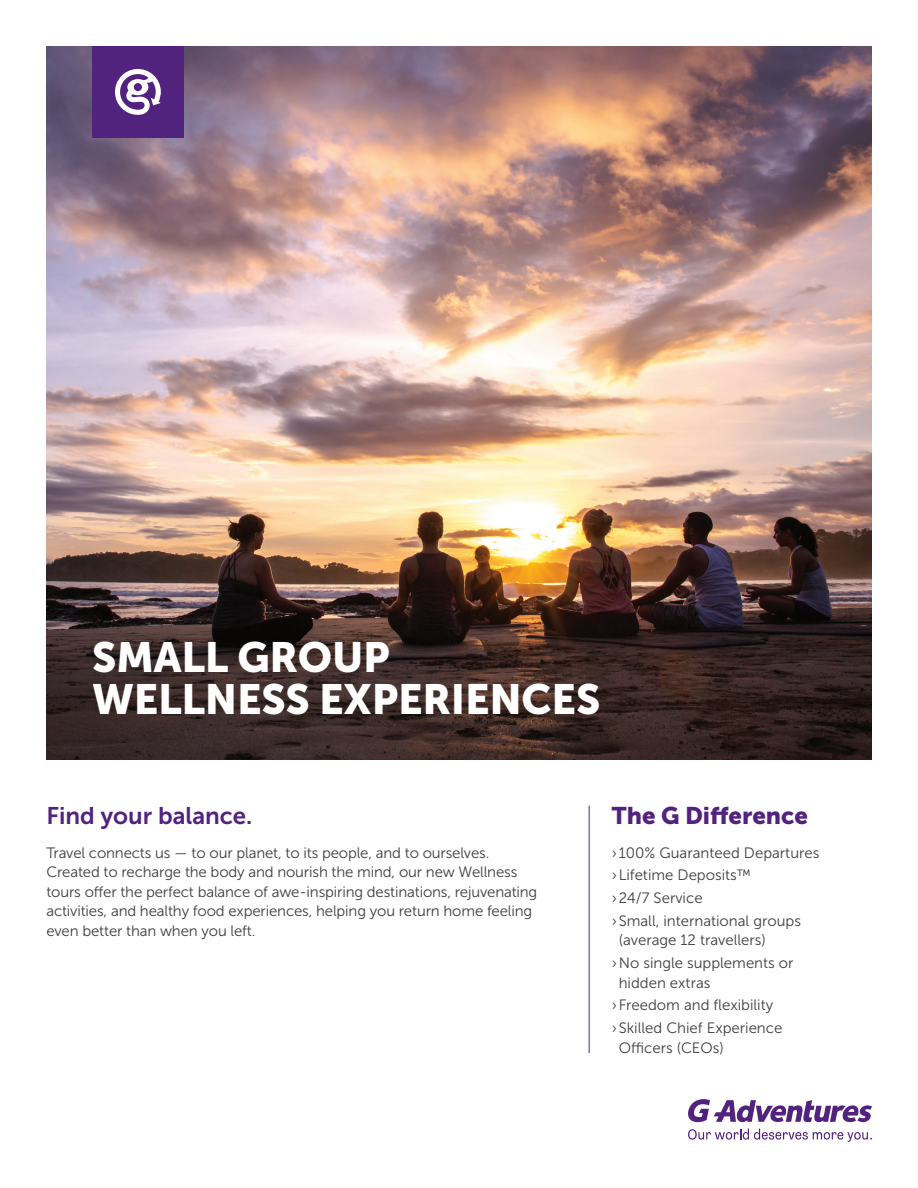
<style>
.page{position:relative;width:918px;height:1188px;background:#fff}
.page>*{position:absolute;margin:0;border:0;box-sizing:border-box;transform-origin:0 0}
.t1{font:42px/42px "Museo Sans 900";letter-spacing:-.005em;color:#fff}
.t2{font:24px "Museo Sans 700";color:#52227f}
.t3{font:24px "Museo Sans 900";color:#52227f}
.t4{font:15px/22.8px "Museo Sans 300";letter-spacing:-.01em;color:#3e3e3f}
</style>
<div class="page">
<img style="left:46px;top:46px;width:826px;height:464px">
<img style="left:46px;top:510px;width:826px;height:250px">
<hr style="left:589px;top:806px;width:1px;height:247px;background:#52227f">
<div style="left:92px;top:46px;width:92px;height:92px;background:#52227f"></div>
<svg style="left:115px;top:69px;width:46px;height:46px"></svg>
<svg style="left:688px;top:1099px;width:184px;height:24px"></svg>
<svg style="left:688px;top:1129px;width:184px;height:13px"></svg>
<h1 class="t1" style="left:92px;top:636px;width:510px">SMALL GROUP<br>WELLNESS EXPERIENCES</h1>
<h2 class="t2" style="left:46px;top:802px;width:208px">Find your balance.</h2>
<p class="t4" style="left:46px;top:843px;width:493px;line-height:19.5px">Travel connects us — to our planet, to its people, and to ourselves.<br>Created to recharge the body and nourish the mind, our new Wellness tours offer the perfect balance of awe-inspiring destinations, rejuvenating activities, and healthy food experiences, helping you return home feeling even better than when you left.</p>
<h2 class="t3" style="left:612px;top:802px;width:197px">The G Difference</h2>
<p class="t4" style="left:612px;top:841px;width:209px">›100% Guaranteed Departures ›Lifetime Deposits™<br>›24/7 Service<br>›Small, international groups</p>
<p class="t4" style="left:612px;top:929px;width:183px;text-indent:7px">(average 12 travellers) ›No single supplements or</p>
<p class="t4" style="left:612px;top:971px;width:172px;text-indent:7px">hidden extras<br>›Freedom and flexibility ›Skilled Chief Experience</p>
<p class="t4" style="left:619px;top:1036px;width:107px">Officers (CEOs)</p>
</div>
